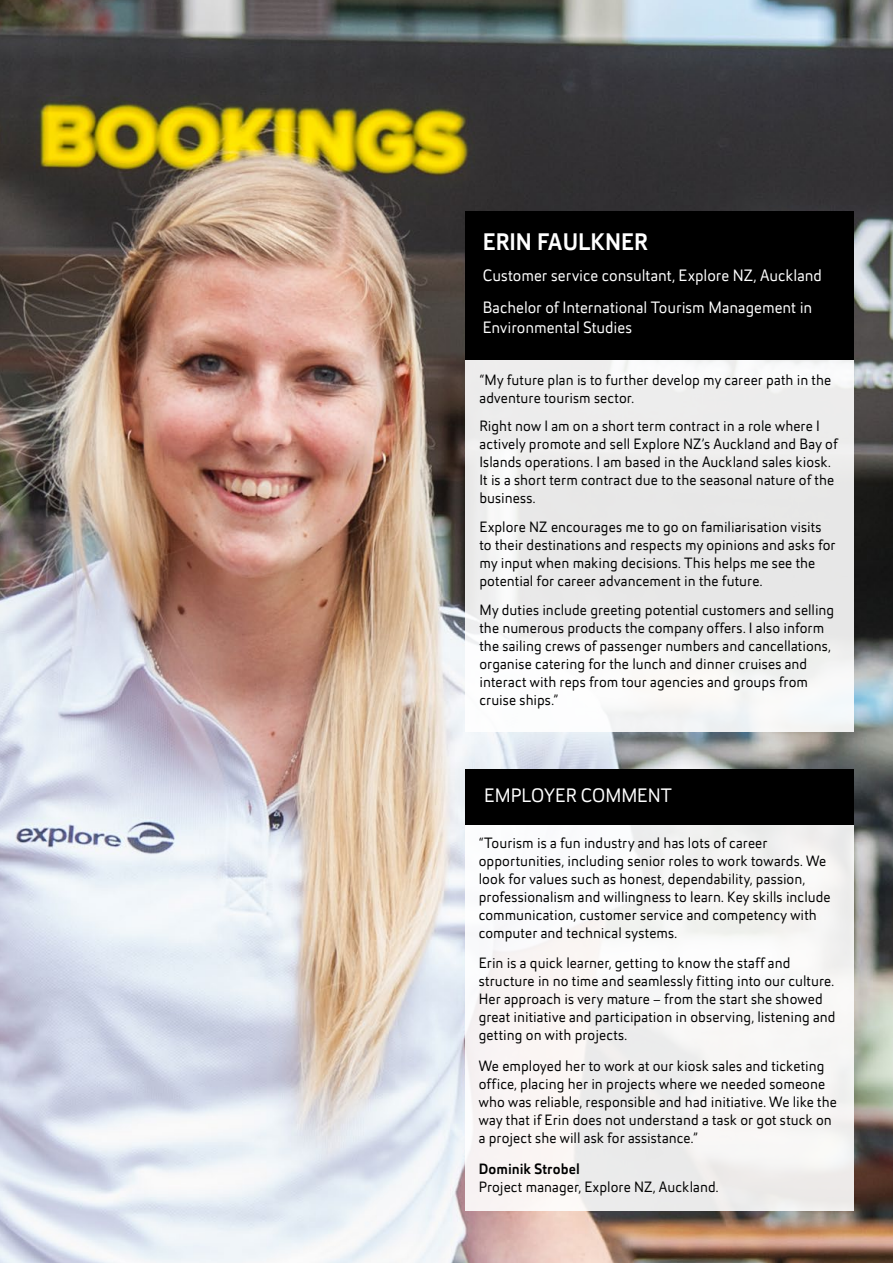
<style>
.page{position:relative;width:893px;height:1263px;background:#fff}
.page>*{position:absolute;margin:0;border:0;box-sizing:border-box;transform-origin:0 0}
.t1{font:500 24px "Helia Core";color:#fff}
.t2{font:19.5px "Helia Core";color:#fff}
.t3{font:16.5px/32.5px "Helia Core";color:#fff}
.t4{font:15px/18px "Helia Core";letter-spacing:.005em;color:#000}
.t5{font:500 15px "Helia Core";letter-spacing:.005em;color:#000}
</style>
<div class="page">
<img style="left:0;top:0;width:893px;height:1263px">
<svg style="left:466px;top:359px;width:388px;height:372px;fill:#ececec"></svg>
<div style="left:466px;top:211px;width:388px;height:148px;background:#000"></div>
<div style="left:466px;top:784px;width:388px;height:427px;background:linear-gradient(to right,#f7f4f4,#f1f1f0)"></div>
<div style="left:466px;top:769px;width:388px;height:55px;background:#000"></div>
<h1 class="t1" style="left:483px;top:226px;width:167px">ERIN FAULKNER</h1>
<p class="t3" style="left:483px;top:258px;width:341px">Customer service consultant, Explore NZ, Auckland<br>Bachelor of International Tourism Management in</p>
<p class="t3" style="left:483px;top:311px;width:151px">Environmental Studies</p>
<p class="t4" style="left:479px;top:370px;width:353px">“My future plan is to further develop my career path in the adventure tourism sector.</p>
<p class="t4" style="left:479px;top:417px;width:360px">Right now I am on a short term contract in a role where I actively promote and sell Explore NZ’s Auckland and Bay of Islands operations. I am based in the Auckland sales kiosk.<br>It is a short term contract due to the seasonal nature of the business.</p>
<p class="t4" style="left:479px;top:518px;width:358px">Explore NZ encourages me to go on familiarisation visits to their destinations and respects my opinions and asks for my input when making decisions. This helps me see the potential for career advancement in the future.</p>
<p class="t4" style="left:479px;top:600px;width:356px">My duties include greeting potential customers and selling the numerous products the company offers. I also inform the sailing crews of passenger numbers and cancellations, organise catering for the lunch and dinner cruises and interact with reps from tour agencies and groups from cruise ships.”</p>
<h2 class="t2" style="left:484px;top:783px;width:189px">EMPLOYER COMMENT</h2>
<p class="t4" style="left:479px;top:833px;width:353px">“Tourism is a fun industry and has lots of career opportunities, including senior roles to work towards. We look for values such as honest, dependability, passion, professionalism and willingness to learn. Key skills include communication, customer service and competency with computer and technical systems.</p>
<p class="t4" style="left:479px;top:954px;width:358px">Erin is a quick learner, getting to know the staff and structure in no time and seamlessly fitting into our culture.<br>Her approach is very mature – from the start she showed great initiative and participation in observing, listening and getting on with projects.</p>
<p class="t4" style="left:479px;top:1057px;width:360px">We employed her to work at our kiosk sales and ticketing office, placing her in projects where we needed someone who was reliable, responsible and had initiative. We like the way that if Erin does not understand a task or got stuck on a project she will ask for assistance.”</p>
<p class="t5" style="left:479px;top:1158px;width:103px">Dominik Strobel</p>
<p class="t4" style="left:479px;top:1177px;width:241px">Project manager, Explore NZ, Auckland.</p>
</div>
